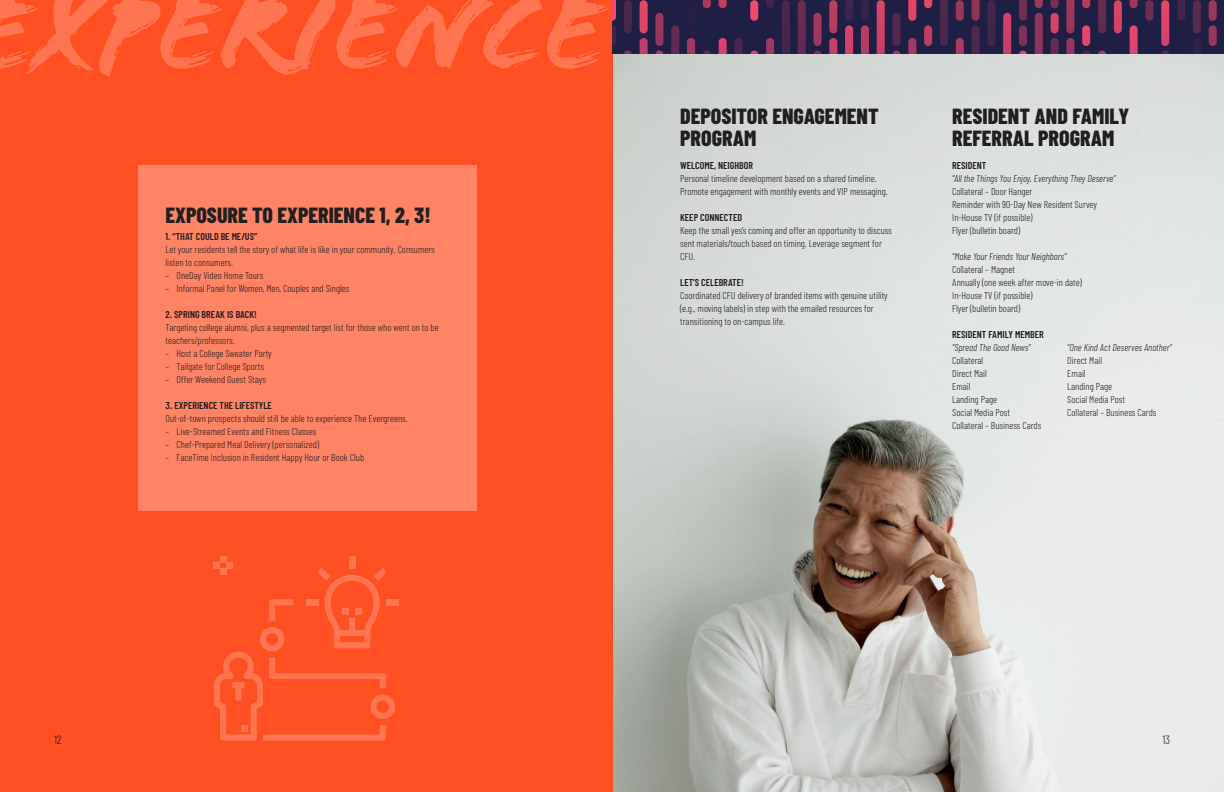
<style>
.page{position:relative;width:1224px;height:792px;background:#fff}
.page>*{position:absolute;margin:0;border:0;box-sizing:border-box;transform-origin:0 0}
.t1{font:116px "Flood Std";color:#ff7451}
.t2{font:800 22px/22px "Barlow Condensed";color:#231f20}
.t3{font:300 12px "Barlow Condensed";color:#231f20}
.t4{font:300 10px/13px "Barlow Condensed";color:#231f20}
.t5{font:600 10px "Barlow Condensed";color:#231f20}
.t6{font:italic 300 10px "Barlow Condensed";color:#231f20}
</style>
<div class="page">
<img style="left:612px;top:54px;width:612px;height:738px">
<div style="left:0;top:0;width:612px;height:792px;background:#ff4f23"></div>
<div style="left:138px;top:165px;width:339px;height:345px;background:#ff8465"></div>
<div style="left:612px;top:0;width:612px;height:54px;background:#1f1e44"></div>
<svg style="left:612px;top:0;width:4px;height:46px"></svg>
<svg style="left:624px;top:51px;width:8px;height:3px"></svg>
<div style="left:624px;top:0;width:8px;height:33px;background:#4b274c;border-radius:4px"></div>
<svg style="left:640px;top:38px;width:8px;height:16px"></svg>
<div style="left:640px;top:0;width:8px;height:33px;background:#e14668;border-radius:4px"></div>
<svg style="left:655px;top:51px;width:8px;height:3px"></svg>
<div style="left:655px;top:13px;width:8px;height:33px;background:#98365d;border-radius:4px"></div>
<svg style="left:671px;top:25px;width:8px;height:29px"></svg>
<svg style="left:687px;top:38px;width:8px;height:16px"></svg>
<div style="left:687px;top:0;width:8px;height:33px;background:#261f45;border-radius:4px"></div>
<svg style="left:703px;top:51px;width:8px;height:3px"></svg>
<svg style="left:703px;top:0;width:8px;height:8px"></svg>
<svg style="left:719px;top:38px;width:8px;height:16px"></svg>
<svg style="left:719px;top:0;width:8px;height:8px"></svg>
<svg style="left:734px;top:38px;width:8px;height:16px"></svg>
<svg style="left:750px;top:51px;width:8px;height:3px"></svg>
<div style="left:750px;top:0;width:8px;height:21px;background:#f3496a;border-radius:4px"></div>
<svg style="left:766px;top:38px;width:8px;height:16px"></svg>
<svg style="left:766px;top:0;width:8px;height:8px"></svg>
<svg style="left:782px;top:0;width:8px;height:54px"></svg>
<svg style="left:798px;top:0;width:8px;height:54px"></svg>
<svg style="left:814px;top:51px;width:7px;height:3px"></svg>
<div style="left:813px;top:13px;width:9px;height:33px;background:#9e385e;border-radius:4px"></div>
<svg style="left:829px;top:38px;width:8px;height:16px"></svg>
<div style="left:829px;top:0;width:8px;height:33px;background:#b63d60;border-radius:4px"></div>
<svg style="left:845px;top:0;width:8px;height:54px"></svg>
<svg style="left:861px;top:0;width:8px;height:54px"></svg>
<svg style="left:877px;top:0;width:8px;height:54px"></svg>
<svg style="left:893px;top:51px;width:8px;height:3px"></svg>
<div style="left:893px;top:13px;width:8px;height:33px;background:#52284f;border-radius:4px"></div>
<svg style="left:908px;top:38px;width:8px;height:16px"></svg>
<svg style="left:908px;top:0;width:8px;height:21px"></svg>
<div style="left:924px;top:25px;width:8px;height:21px;background:#bf3e66;border-radius:4px"></div>
<svg style="left:924px;top:0;width:8px;height:8px"></svg>
<svg style="left:940px;top:0;width:8px;height:46px"></svg>
<svg style="left:956px;top:38px;width:8px;height:16px"></svg>
<div style="left:956px;top:0;width:8px;height:21px;background:#973759;border-radius:4px"></div>
<svg style="left:972px;top:0;width:8px;height:54px"></svg>
<div style="left:987px;top:0;width:8px;height:46px;background:#44254b;border-radius:4px"></div>
<svg style="left:1003px;top:13px;width:8px;height:41px"></svg>
<svg style="left:1019px;top:51px;width:8px;height:3px"></svg>
<div style="left:1019px;top:25px;width:8px;height:21px;background:#7f3158;border-radius:4px"></div>
<svg style="left:1019px;top:0;width:8px;height:21px"></svg>
<svg style="left:1035px;top:0;width:8px;height:54px"></svg>
<svg style="left:1051px;top:38px;width:8px;height:16px"></svg>
<div style="left:1051px;top:13px;width:8px;height:20px;background:#d74368;border-radius:4px"></div>
<svg style="left:1051px;top:0;width:8px;height:8px"></svg>
<svg style="left:1066px;top:0;width:8px;height:54px"></svg>
<svg style="left:1082px;top:51px;width:8px;height:3px"></svg>
<div style="left:1082px;top:25px;width:8px;height:21px;background:#e4456e;border-radius:4px"></div>
<svg style="left:1082px;top:0;width:8px;height:8px"></svg>
<svg style="left:1098px;top:51px;width:8px;height:3px"></svg>
<svg style="left:1098px;top:0;width:8px;height:33px"></svg>
<div style="left:1114px;top:0;width:8px;height:33px;background:#d54366;border-radius:4px"></div>
<svg style="left:1130px;top:25px;width:8px;height:29px"></svg>
<svg style="left:1130px;top:0;width:8px;height:8px"></svg>
<div style="left:1145px;top:0;width:8px;height:21px;background:#6d2e52;border-radius:4px"></div>
<svg style="left:1161px;top:51px;width:8px;height:3px"></svg>
<div style="left:1161px;top:0;width:8px;height:46px;background:#dc4469;border-radius:4px"></div>
<svg style="left:1177px;top:0;width:8px;height:21px"></svg>
<svg style="left:1193px;top:38px;width:8px;height:16px"></svg>
<div style="left:1193px;top:0;width:8px;height:33px;background:#582a4f;border-radius:4px"></div>
<div style="left:1209px;top:25px;width:8px;height:21px;background:#97365d;border-radius:4px"></div>
<div style="left:1209px;top:0;width:8px;height:21px;background:#9c385a;border-radius:4px"></div>
<div style="left:349px;top:556px;width:6px;height:13px;background:#ff7451"></div>
<div style="left:386px;top:599px;width:12px;height:6px;background:#ff7451"></div>
<svg style="left:220px;top:556px;width:6px;height:6px"></svg>
<div style="left:226px;top:562px;width:6px;height:7px;background:#ff7451"></div>
<div style="left:214px;top:562px;width:6px;height:7px;background:#ff7451"></div>
<svg style="left:214px;top:568px;width:181px;height:173px"></svg>
<p class="t1" style="left:-28px;top:-36px;width:635px">EXPERIENCE</p>
<p class="t2" style="left:166px;top:203px;width:267px">EXPOSURE TO EXPERIENCE 1, 2, 3!</p>
<p class="t5" style="left:166px;top:230px;width:93px">1. “THAT COULD BE ME/US”</p>
<p class="t4" style="left:166px;top:243px;width:271px">Let your residents tell the story of what life is like in your community. Consumers listen to consumers.</p>
<p class="t4" style="left:166px;top:269px;width:99px">– OneDay Video Home Tours</p>
<p class="t4" style="left:166px;top:282px;width:186px">– Informal Panel for Women, Men, Couples and Singles</p>
<p class="t5" style="left:166px;top:308px;width:93px">2. SPRING BREAK IS BACK!</p>
<p class="t4" style="left:166px;top:321px;width:275px">Targeting college alumni, plus a segmented target list for those who went on to be teachers/professors.</p>
<p class="t4" style="left:166px;top:347px;width:108px">– Host a College Sweater Party</p>
<p class="t4" style="left:166px;top:360px;width:100px">– Tailgate for College Sports</p>
<p class="t4" style="left:166px;top:373px;width:102px">– Offer Weekend Guest Stays</p>
<p class="t5" style="left:166px;top:399px;width:108px">3. EXPERIENCE THE LIFESTYLE</p>
<p class="t4" style="left:166px;top:412px;width:244px">Out-of-town prospects should still be able to experience The Evergreens.</p>
<p class="t4" style="left:166px;top:425px;width:152px">– Live-Streamed Events and Fitness Classes</p>
<p class="t4" style="left:166px;top:438px;width:155px">– Chef-Prepared Meal Delivery (personalized)</p>
<p class="t4" style="left:166px;top:451px;width:200px">– FaceTime Inclusion in Resident Happy Hour or Book Club</p>
<p class="t2" style="left:680px;top:105px;width:200px">DEPOSITOR ENGAGEMENT<br>PROGRAM</p>
<p class="t5" style="left:680px;top:159px;width:74px">WELCOME, NEIGHBOR</p>
<p class="t4" style="left:680px;top:171px;width:198px">Personal timeline development based on a shared timeline.</p>
<p class="t4" style="left:680px;top:184px;width:209px">Promote engagement with monthly events and VIP messaging.</p>
<p class="t5" style="left:680px;top:211px;width:63px">KEEP CONNECTED</p>
<p class="t4" style="left:680px;top:223px;width:213px">Keep the small yes’s coming and offer an opportunity to discuss sent materials/touch based on timing. Leverage segment for<br>CFU.</p>
<p class="t5" style="left:680px;top:276px;width:65px">LET’S CELEBRATE!</p>
<p class="t4" style="left:680px;top:288px;width:209px">Coordinated CFU delivery of branded items with genuine utility (e.g., moving labels) in step with the emailed resources for transitioning to on-campus life.</p>
<p class="t2" style="left:952px;top:105px;width:178px">RESIDENT AND FAMILY<br>REFERRAL PROGRAM</p>
<p class="t5" style="left:952px;top:159px;width:36px">RESIDENT</p>
<p class="t6" style="left:952px;top:172px;width:165px">“All the Things You Enjoy, Everything They Deserve”</p>
<p class="t4" style="left:952px;top:185px;width:82px">Collateral – Door Hanger</p>
<p class="t4" style="left:952px;top:198px;width:146px">Reminder with 90-Day New Resident Survey</p>
<p class="t4" style="left:952px;top:211px;width:82px">In-House TV (if possible)</p>
<p class="t4" style="left:952px;top:224px;width:69px">Flyer (bulletin board)</p>
<p class="t6" style="left:952px;top:250px;width:115px">“Make Your Friends Your Neighbors”</p>
<p class="t4" style="left:952px;top:263px;width:64px">Collateral – Magnet</p>
<p class="t4" style="left:952px;top:276px;width:131px">Annually (one week after move-in date)</p>
<p class="t4" style="left:952px;top:289px;width:82px">In-House TV (if possible)</p>
<p class="t4" style="left:952px;top:302px;width:69px">Flyer (bulletin board)</p>
<p class="t5" style="left:952px;top:328px;width:93px">RESIDENT FAMILY MEMBER</p>
<p class="t6" style="left:952px;top:341px;width:80px">“Spread The Good News”</p>
<p class="t4" style="left:952px;top:354px;width:33px">Collateral</p>
<p class="t4" style="left:952px;top:367px;width:36px">Direct Mail</p>
<p class="t4" style="left:952px;top:380px;width:20px">Email</p>
<p class="t4" style="left:952px;top:393px;width:46px">Landing Page</p>
<p class="t4" style="left:952px;top:406px;width:59px">Social Media Post</p>
<p class="t4" style="left:952px;top:419px;width:91px">Collateral – Business Cards</p>
<p class="t6" style="left:1067px;top:342px;width:106px">“One Kind Act Deserves Another”</p>
<p class="t4" style="left:1067px;top:354px;width:36px">Direct Mail</p>
<p class="t4" style="left:1067px;top:367px;width:20px">Email</p>
<p class="t4" style="left:1067px;top:380px;width:46px">Landing Page</p>
<p class="t4" style="left:1067px;top:393px;width:59px">Social Media Post</p>
<p class="t4" style="left:1067px;top:406px;width:91px">Collateral – Business Cards</p>
<p class="t3" style="left:54px;top:732px;width:9px">12</p>
<p class="t3" style="left:1162px;top:732px;width:9px">13</p>
</div>
